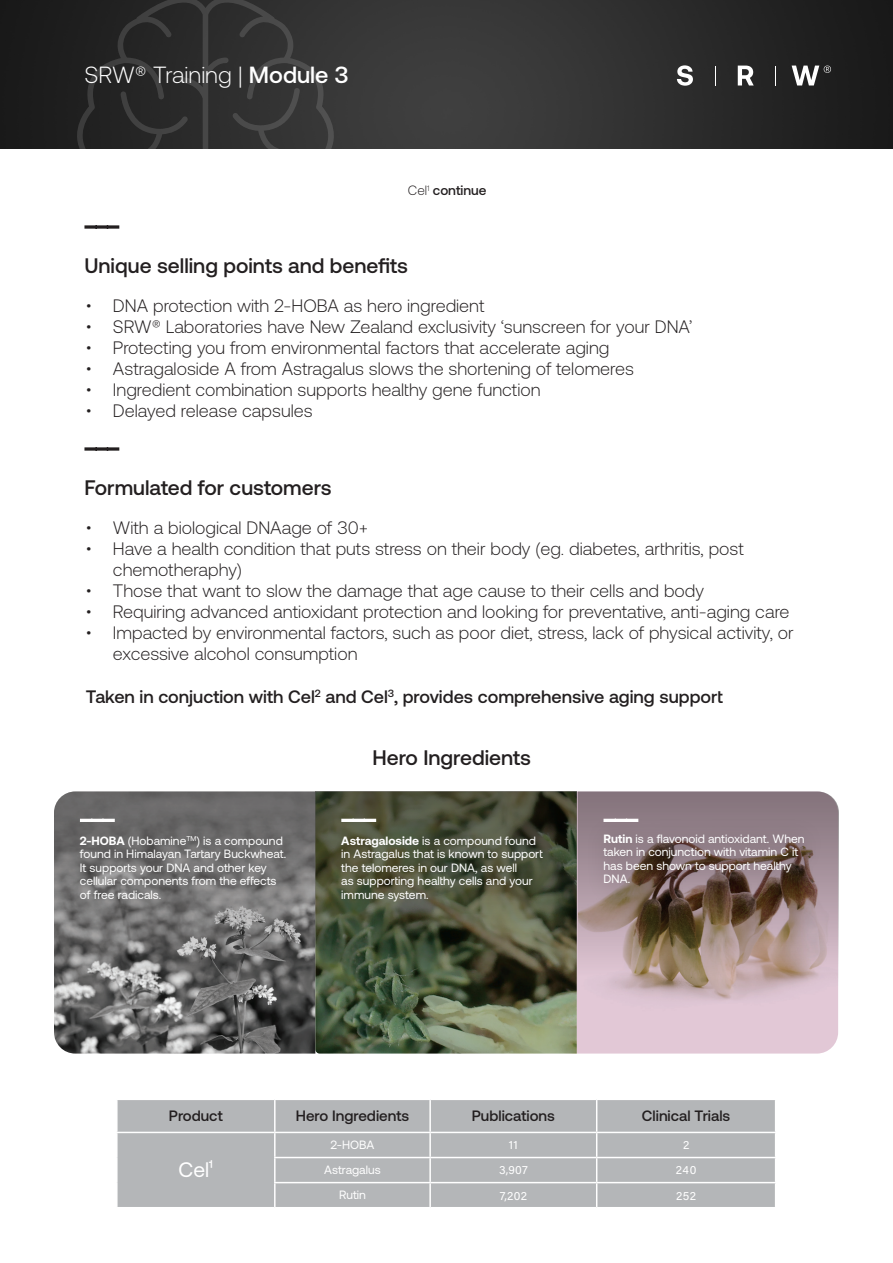
<style>
.page{position:relative;width:893px;height:1263px;background:#fff}
.page>*{position:absolute;margin:0;border:0;box-sizing:border-box;transform-origin:0 0}
.t1{font:300 23.4px "Aeonik";color:#fff}
.Body{font:500 21px "Aeonik";color:#231f20}
.t2{font:21px "Aeonik";color:#fff}
.t3{font:300 18px/21px "Aeonik";color:#231f20}
.Body-2{font:500 18px "Aeonik";color:#231f20}
.t4{font:500 15px "Aeonik";color:#231f20}
.Body-3{font:500 13.5px "Aeonik";color:#231f20}
.Body-4{font:12px/13.5px "Aeonik";color:#fff}
.t5{font:12px "Acumin Variable Concept";letter-spacing:.025em;color:#fff}
.s1{font-weight:500}
.s2{font-weight:300}
.s3{font-weight:700}
</style>
<div class="page">
<img style="left:0;top:0;width:893px;height:149px">
<svg style="left:715px;top:66px;width:1px;height:19px"></svg>
<svg style="left:775px;top:66px;width:1px;height:19px"></svg>
<svg style="left:677px;top:65px;width:16px;height:21px"></svg>
<svg style="left:738px;top:66px;width:16px;height:19px"></svg>
<svg style="left:792px;top:66px;width:39px;height:19px"></svg>
<svg style="left:84px;top:225px;width:12px;height:4px"></svg>
<svg style="left:96px;top:225px;width:11px;height:4px"></svg>
<svg style="left:107px;top:225px;width:12px;height:4px"></svg>
<svg style="left:84px;top:447px;width:12px;height:4px"></svg>
<svg style="left:96px;top:447px;width:11px;height:4px"></svg>
<svg style="left:107px;top:447px;width:12px;height:4px"></svg>
<svg style="left:76px;top:0;width:259px;height:149px;background:#2f2f2f"></svg>
<svg style="left:54px;top:791px;width:261px;height:262px;background:#706f6f"></svg>
<div style="left:577px;top:791px;width:261px;height:262px;background:#e2c8d6"></div>
<svg style="left:315px;top:791px;width:262px;height:261px;background:#4f5740"></svg>
<svg style="left:578px;top:791px;width:261px;height:220px;background:#ab9594"></svg>
<div style="left:584px;top:815px;width:244px;height:94px;background:#231f20;opacity:.5"></div>
<div style="left:118px;top:1100px;width:657px;height:107px;background:#b4b6b8"></div>
<hr style="left:274px;top:1100px;width:2px;height:32px;background:#fff">
<hr style="left:429px;top:1100px;width:2px;height:32px;background:#fff">
<hr style="left:596px;top:1100px;width:1px;height:32px;background:#fff">
<hr style="left:116px;top:1132px;width:159px;height:1px;background:#fff">
<hr style="left:275px;top:1132px;width:155px;height:1px;background:#fff">
<hr style="left:274px;top:1133px;width:2px;height:24px;background:#fff">
<hr style="left:430px;top:1132px;width:167px;height:1px;background:#fff">
<hr style="left:429px;top:1133px;width:2px;height:24px;background:#fff">
<hr style="left:597px;top:1132px;width:179px;height:1px;background:#fff">
<hr style="left:274px;top:1157px;width:156px;height:1px;background:#fff">
<hr style="left:274px;top:1158px;width:2px;height:24px;background:#fff">
<hr style="left:430px;top:1157px;width:167px;height:1px;background:#fff">
<hr style="left:429px;top:1158px;width:2px;height:24px;background:#fff">
<hr style="left:597px;top:1157px;width:179px;height:1px;background:#fff">
<hr style="left:274px;top:1182px;width:156px;height:1px;background:#fff">
<hr style="left:274px;top:1183px;width:2px;height:24px;background:#fff">
<hr style="left:430px;top:1182px;width:167px;height:1px;background:#fff">
<hr style="left:429px;top:1183px;width:2px;height:24px;background:#fff">
<hr style="left:597px;top:1182px;width:179px;height:1px;background:#fff">
<svg style="left:596px;top:1133px;width:1px;height:74px"></svg>
<svg style="left:80px;top:819px;width:35px;height:3px"></svg>
<svg style="left:341px;top:819px;width:35px;height:3px"></svg>
<svg style="left:603px;top:819px;width:35px;height:3px"></svg>
<p class="t1" style="left:84px;top:62px;width:266px">SRW® Training | <span class="s1">Module 3</span></p>
<p class="Body-3" style="left:408px;top:183px;width:80px"><span class="s2">Cel</span><sup>1</sup> continue</p>
<p class="Body" style="left:84px;top:254px;width:325px">Unique selling points and benefits</p>
<p class="t3" style="left:86px;top:296px;width:399px">• DNA protection with 2-HOBA as hero ingredient</p>
<p class="t3" style="left:86px;top:317px;width:608px">• SRW® Laboratories have New Zealand exclusivity ‘sunscreen for your DNA’</p>
<p class="t3" style="left:86px;top:338px;width:525px">• Protecting you from environmental factors that accelerate aging</p>
<p class="t3" style="left:86px;top:359px;width:550px">• Astragaloside A from Astragalus slows the shortening of telomeres</p>
<p class="t3" style="left:86px;top:380px;width:456px">• Ingredient combination supports healthy gene function</p>
<p class="t3" style="left:86px;top:401px;width:228px">• Delayed release capsules</p>
<p class="Body" style="left:84px;top:476px;width:249px">Formulated for customers</p>
<p class="t3" style="left:86px;top:518px;width:284px">• With a biological DNAage of 30+</p>
<p class="t3" style="left:113px;top:539px;width:632px;text-indent:-27px">• Have a health condition that puts stress on their body (eg. diabetes, arthritis, post chemotheraphy)</p>
<p class="t3" style="left:86px;top:581px;width:620px">• Those that want to slow the damage that age cause to their cells and body</p>
<p class="t3" style="left:86px;top:602px;width:705px">• Requiring advanced antioxidant protection and looking for preventative, anti-aging care</p>
<p class="t3" style="left:113px;top:623px;width:682px;text-indent:-27px">• Impacted by environmental factors, such as poor diet, stress, lack of physical activity, or excessive alcohol consumption</p>
<p class="Body-2" style="left:86px;top:687px;width:638px">Taken in conjuction with Cel<sup>2</sup> and Cel<sup>3</sup>, provides comprehensive aging support</p>
<p class="Body" style="left:372px;top:746px;width:160px">Hero Ingredients</p>
<p class="Body-4" style="left:80px;top:834px;width:208px"><span class="s3">2-HOBA</span> (Hobamine<sup>TM</sup>) is a compound found in Himalayan Tartary Buckwheat.<br>It supports your DNA and other key cellular components from the effects of free radicals.</p>
<p class="Body-4" style="left:341px;top:834px;width:203px"><span class="s3">Astragaloside</span> is a compound found in Astragalus that is known to support the telomeres in our DNA, as well<br>as supporting healthy cells and your immune system.</p>
<p class="Body-4" style="left:603px;top:832px;width:203px"><span class="s3">Rutin</span> is a flavonoid antioxidant. When taken in conjunction with vitamin C it has been shown to support healthy<br>DNA.</p>
<p class="t4" style="left:169px;top:1107px;width:55px">Product</p>
<p class="t4" style="left:296px;top:1107px;width:115px">Hero Ingredients</p>
<p class="t4" style="left:472px;top:1107px;width:85px">Publications</p>
<p class="t4" style="left:642px;top:1107px;width:90px">Clinical Trials</p>
<p class="t2" style="left:179px;top:1158px;width:36px">Cel¹</p>
<p class="Body-4" style="left:331px;top:1138px;width:45px">2-HOBA</p>
<p class="t5" style="left:509px;top:1137px;width:11px">11</p>
<p class="t5" style="left:683px;top:1137px;width:8px">2</p>
<p class="Body-4" style="left:324px;top:1163px;width:58px">Astragalus</p>
<p class="t5" style="left:499px;top:1162px;width:30px">3,907</p>
<p class="t5" style="left:676px;top:1162px;width:22px">240</p>
<p class="Body-4" style="left:339px;top:1188px;width:28px">Rutin</p>
<p class="t5" style="left:500px;top:1187px;width:29px">7,202</p>
<p class="t5" style="left:676px;top:1187px;width:21px">252</p>
</div>
